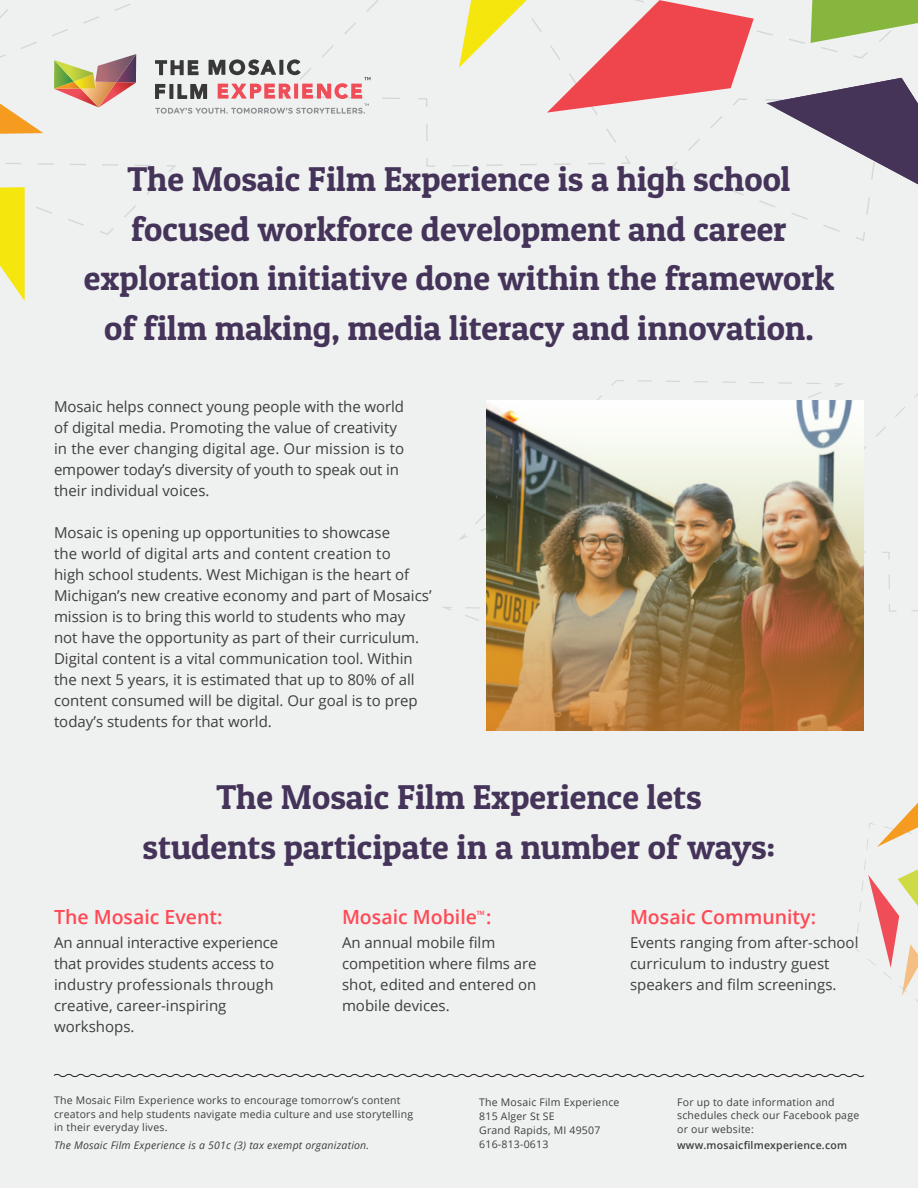
<style>
.page{position:relative;width:918px;height:1188px;background:#eff0f0}
.page>*{position:absolute;margin:0;border:0;box-sizing:border-box;transform-origin:0 0}
.t1{font:34.5px/49.5px "Patua One";color:#453459;text-align:center}
.t2{font:600 19.5px "Open Sans";color:#ff4955}
.t3{font:15px/21px "Open Sans";color:#3e3e3f}
.t4{font:10.5px/13.5px "Open Sans";letter-spacing:.02em;color:#3e3e3f}
.t5{font:italic 10.5px "Open Sans";letter-spacing:.02em;color:#3e3e3f}
.t6{font:600 10.5px "Open Sans";letter-spacing:.02em;color:#3e3e3f}
</style>
<div class="page">
<svg style="left:100px;top:228px;width:13px;height:7px"></svg>
<svg style="left:134px;top:165px;width:16px;height:1px"></svg>
<svg style="left:102px;top:164px;width:16px;height:2px"></svg>
<svg style="left:167px;top:165px;width:9px;height:7px"></svg>
<svg style="left:124px;top:183px;width:34px;height:34px"></svg>
<svg style="left:426px;top:158px;width:9px;height:9px"></svg>
<svg style="left:0;top:163px;width:86px;height:138px"></svg>
<svg style="left:452px;top:0;width:466px;height:241px"></svg>
<svg style="left:443px;top:607px;width:9px;height:3px"></svg>
<svg style="left:465px;top:607px;width:15px;height:14px"></svg>
<svg style="left:835px;top:383px;width:9px;height:4px"></svg>
<svg style="left:481px;top:392px;width:341px;height:139px"></svg>
<svg style="left:459px;top:534px;width:8px;height:6px"></svg>
<svg style="left:475px;top:395px;width:127px;height:129px"></svg>
<svg style="left:611px;top:380px;width:13px;height:6px"></svg>
<svg style="left:806px;top:383px;width:14px;height:1px"></svg>
<svg style="left:778px;top:382px;width:14px;height:2px"></svg>
<svg style="left:750px;top:382px;width:14px;height:1px"></svg>
<svg style="left:722px;top:381px;width:14px;height:2px"></svg>
<svg style="left:694px;top:381px;width:14px;height:1px"></svg>
<svg style="left:666px;top:381px;width:14px;height:1px"></svg>
<svg style="left:638px;top:380px;width:14px;height:2px"></svg>
<svg style="left:882px;top:552px;width:8px;height:7px"></svg>
<svg style="left:889px;top:604px;width:7px;height:8px"></svg>
<svg style="left:889px;top:574px;width:1px;height:15px"></svg>
<svg style="left:0;top:0;width:428px;height:141px"></svg>
<svg style="left:53px;top:803px;width:865px;height:275px"></svg>
<img style="left:486px;top:401px;width:378px;height:330px">
<p class="t1" style="left:84px;top:154px;width:752px">The Mosaic Film Experience is a high school focused workforce development and career exploration initiative done within the framework of film making, media literacy and innovation.</p>
<p class="t3" style="left:54px;top:396px;width:352px">Mosaic helps connect young people with the world of digital media. Promoting the value of creativity in the ever changing digital age. Our mission is to empower today’s diversity of youth to speak out in their individual voices.</p>
<p class="t3" style="left:54px;top:522px;width:379px">Mosaic is opening up opportunities to showcase<br>the world of digital arts and content creation to<br>high school students. West Michigan is the heart of Michigan’s new creative economy and part of Mosaics’ mission is to bring this world to students who may not have the opportunity as part of their curriculum.<br>Digital content is a vital communication tool. Within the next 5 years, it is estimated that up to 80% of all content consumed will be digital. Our goal is to prep today’s students for that world.</p>
<p class="t1" style="left:143px;top:772px;width:634px">The Mosaic Film Experience lets<br>students participate in a number of ways:</p>
<p class="t2" style="left:54px;top:903px;width:170px">The Mosaic Event:</p>
<p class="t3" style="left:54px;top:931px;width:226px">An annual interactive experience that provides students access to</p>
<p class="t3" style="left:54px;top:973px;width:221px">industry professionals through creative, career-inspiring workshops.</p>
<p class="t2" style="left:342px;top:903px;width:151px">Mosaic Mobile<sup>™</sup>:</p>
<p class="t3" style="left:342px;top:931px;width:196px">An annual mobile film competition where films are shot, edited and entered on mobile devices.</p>
<p class="t2" style="left:630px;top:903px;width:188px">Mosaic Community:</p>
<p class="t3" style="left:630px;top:931px;width:230px">Events ranging from after-school curriculum to industry guest</p>
<p class="t3" style="left:630px;top:973px;width:208px">speakers and film screenings.</p>
<p class="t4" style="left:54px;top:1093px;width:361px">The Mosaic Film Experience works to encourage tomorrow’s content creators and help students navigate media culture and use storytelling in their everyday lives.</p>
<p class="t5" style="left:54px;top:1138px;width:317px">The Mosaic Film Experience is a 501c (3) tax exempt organization.</p>
<p class="t4" style="left:479px;top:1095px;width:142px">The Mosaic Film Experience</p>
<p class="t4" style="left:479px;top:1109px;width:77px">815 Alger St SE</p>
<p class="t4" style="left:479px;top:1123px;width:123px">Grand Rapids, MI 49507</p>
<p class="t4" style="left:479px;top:1138px;width:71px">616-813-0613</p>
<p class="t4" style="left:677px;top:1095px;width:184px">For up to date information and schedules check our Facebook page or our website:</p>
<p class="t6" style="left:677px;top:1138px;width:171px">www.mosaicfilmexperience.com</p>
</div>
